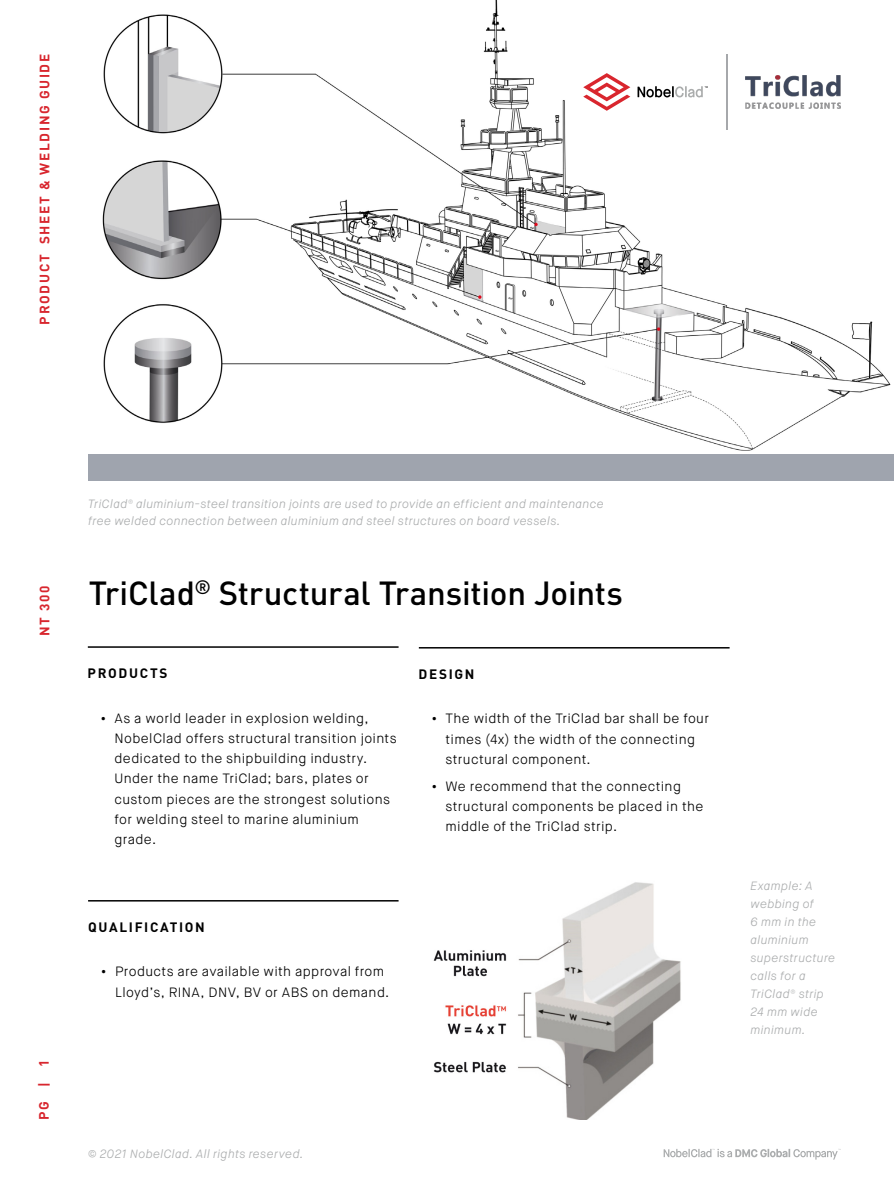
<style>
.page{position:relative;width:894px;height:1188px;background:#fff}
.page>*{position:absolute;margin:0;border:0;box-sizing:border-box;transform-origin:0 0}
.t1{font:500 33px "DIN Pro";letter-spacing:-.01em;color:#000}
.t2{font:300 13.5px/20.2px "Maison Neue";letter-spacing:.03em;color:#000}
.t3{font:700 13.5px "DIN Pro";letter-spacing:.12em;color:#d8262e}
.t4{font:700 13.5px "DIN Pro";letter-spacing:.12em;color:#000}
.t5{font:italic 300 12px/18px "Maison Neue";letter-spacing:.03em;color:#abadae}
.s1{font-weight:700}
</style>
<div class="page">
<hr style="left:418px;top:647px;width:311px;height:2px;background:#000">
<img style="left:102px;top:0;width:789px;height:451px">
<div style="left:88px;top:454px;width:805px;height:27px;background:#9fa4ae"></div>
<img style="left:433px;top:882px;width:248px;height:238px">
<svg style="left:583px;top:73px;width:47px;height:38px"></svg>
<svg style="left:637px;top:86px;width:70px;height:11px"></svg>
<hr style="left:725px;top:54px;width:2px;height:76px;background:#a6a8ab">
<img style="left:745px;top:76px;width:95px;height:33px">
<hr style="left:88px;top:646px;width:310px;height:2px;background:#000">
<hr style="left:88px;top:900px;width:310px;height:2px;background:#000">
<svg style="left:663px;top:1149px;width:177px;height:11px"></svg>
<p class="t3" style="left:35px;top:325px;width:272px;rotate:-90deg">PRODUCT SHEET &amp; WELDING GUIDE</p>
<p class="t3" style="left:35px;top:636px;width:52px;rotate:-90deg">NT 300</p>
<p class="t3" style="left:35px;top:1120px;width:62px;rotate:-90deg">PG | 1</p>
<p class="t5" style="left:88px;top:495px;width:517px;line-height:17.2px">TriClad® aluminium-steel transition joints are used to provide an efficient and maintenance free welded connection between aluminium and steel structures on board vessels.</p>
<h1 class="t1" style="left:89px;top:571px;width:535px">TriClad<sup>®</sup> Structural Transition Joints</h1>
<p class="t4" style="left:88px;top:664px;width:81px">PRODUCTS</p>
<p class="t2" style="left:114px;top:708px;width:283px;text-indent:-14px"><span class="s1">•</span> As a world leader in explosion welding, NobelClad offers structural transition joints dedicated to the shipbuilding industry.<br>Under the name TriClad; bars, plates or custom pieces are the strongest solutions for welding steel to marine aluminium grade.</p>
<p class="t4" style="left:418px;top:665px;width:57px">DESIGN</p>
<p class="t2" style="left:445px;top:709px;width:265px;text-indent:-14px"><span class="s1">•</span> The width of the TriClad bar shall be four times (4x) the width of the connecting structural component.</p>
<p class="t2" style="left:445px;top:776px;width:259px;text-indent:-14px"><span class="s1">•</span> We recommend that the connecting structural components be placed in the middle of the TriClad strip.</p>
<p class="t4" style="left:88px;top:918px;width:118px">QUALIFICATION</p>
<p class="t2" style="left:115px;top:962px;width:276px;text-indent:-14px"><span class="s1">•</span> Products are available with approval from<br>Lloyd’s, RINA, DNV, BV or ABS on demand.</p>
<p class="t5" style="left:88px;top:1145px;width:217px">© 2021 NobelClad. All rights reserved.</p>
<p class="t5" style="left:750px;top:876px;width:86px">Example: A webbing of<br>6 mm in the aluminium superstructure calls for a<br>TriClad® strip<br>24 mm wide minimum.</p>
</div>
